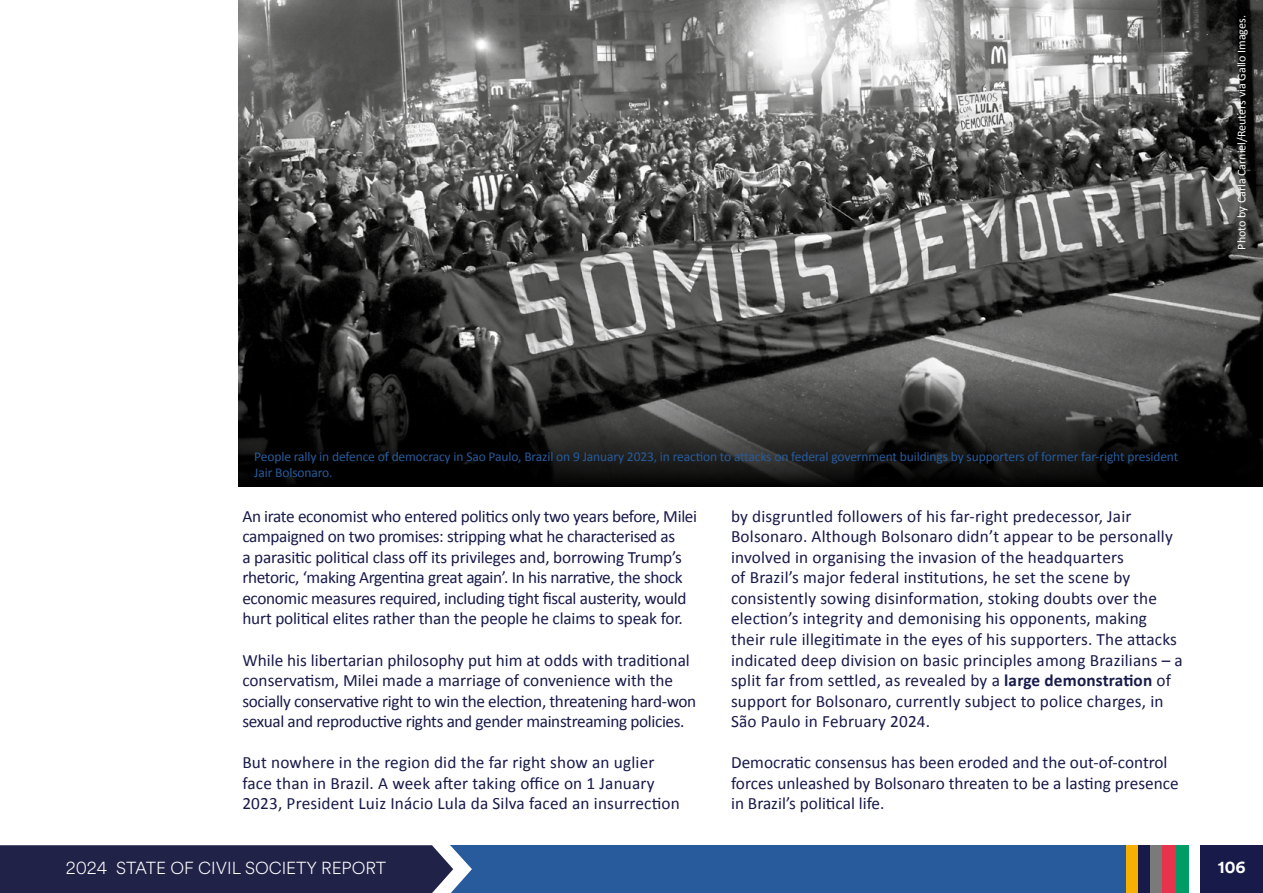
<style>
.page{position:relative;width:1263px;height:893px;background:#fff}
.page>*{position:absolute;margin:0;border:0;box-sizing:border-box;transform-origin:0 0}
.t1{font:17.25px/20.5px "Calibri";color:#181a4a}
.t2{font:17.25px/20.5px "Calibri";letter-spacing:-.02em;color:#181a4a}
.t3{font:300 17.25px "Circular Spotify Text";color:#fff}
.t4{font:700 17.25px "Circular Std";color:#fff}
.t5{font:13.5px/16.5px "Calibri";letter-spacing:-.01em;color:#275b9b}
.t6{font:12px "Calibri";color:#fff}
.s1{font-weight:700}
</style>
<div class="page">
<div style="left:1168px;top:845px;width:95px;height:48px;background:#181a4a"></div>
<img style="left:238px;top:0;width:1025px;height:368px">
<svg style="left:238px;top:368px;width:1025px;height:119px;background:#222"></svg>
<div style="left:866px;top:841px;width:334px;height:52px;background:#fff"></div>
<div style="left:1175px;top:845px;width:14px;height:48px;background:#009c66"></div>
<div style="left:1162px;top:845px;width:13px;height:48px;background:#e8334d"></div>
<div style="left:1149px;top:845px;width:13px;height:48px;background:#7a7a7a"></div>
<div style="left:1138px;top:845px;width:11px;height:48px;background:#181a4a"></div>
<div style="left:1125px;top:845px;width:13px;height:48px;background:#f5b000"></div>
<div style="left:430px;top:845px;width:695px;height:48px;background:#275b9b"></div>
<svg style="left:0;top:845px;width:472px;height:48px;background:#2a2c50"></svg>
<p class="t6" style="left:1234px;top:250px;width:236px;rotate:-90deg">Photo by Carla Carniel/Reuters via Gallo Images.</p>
<p class="t5" style="left:254px;top:448px;width:925px">People rally in defence of democracy in Sao Paulo, Brazil on 9 January 2023, in reaction to attacks on federal government buildings by supporters of former far-right president<br>Jair Bolsonaro.</p>
<p class="t1" style="left:731px;top:506px;width:453px">by disgruntled followers of his far-right predecessor, Jair Bolsonaro. Although Bolsonaro didn’t appear to be personally involved in organising the invasion of the headquarters<br>of Brazil’s major federal institutions, he set the scene by consistently sowing disinformation, stoking doubts over the election’s integrity and demonising his opponents, making their rule illegitimate in the eyes of his supporters. The attacks indicated deep division on basic principles among Brazilians – a split far from settled, as revealed by a <span class="s1">large demonstration</span> of support for Bolsonaro, currently subject to police charges, in São Paulo in February 2024.</p>
<p class="t1" style="left:731px;top:752px;width:449px">Democratic consensus has been eroded and the out-of-control forces unleashed by Bolsonaro threaten to be a lasting presence in Brazil’s political life.</p>
<p class="t2" style="left:242px;top:506px;width:456px">An irate economist who entered politics only two years before, Milei campaigned on two promises: stripping what he characterised as<br>a parasitic political class off its privileges and, borrowing Trump’s rhetoric, ‘making Argentina great again’. In his narrative, the shock economic measures required, including tight fiscal austerity, would hurt political elites rather than the people he claims to speak for.</p>
<p class="t2" style="left:242px;top:650px;width:455px">While his libertarian philosophy put him at odds with traditional conservatism, Milei made a marriage of convenience with the socially conservative right to win the election, threatening hard-won sexual and reproductive rights and gender mainstreaming policies.</p>
<p class="t1" style="left:242px;top:752px;width:439px">But nowhere in the region did the far right show an uglier face than in Brazil. A week after taking office on 1 January<br>2023, President Luiz Inácio Lula da Silva faced an insurrection</p>
<p class="t3" style="left:66px;top:856px;width:322px">2024 STATE OF CIVIL SOCIETY REPORT</p>
<p class="t4" style="left:1218px;top:856px;width:29px">106</p>
</div>
